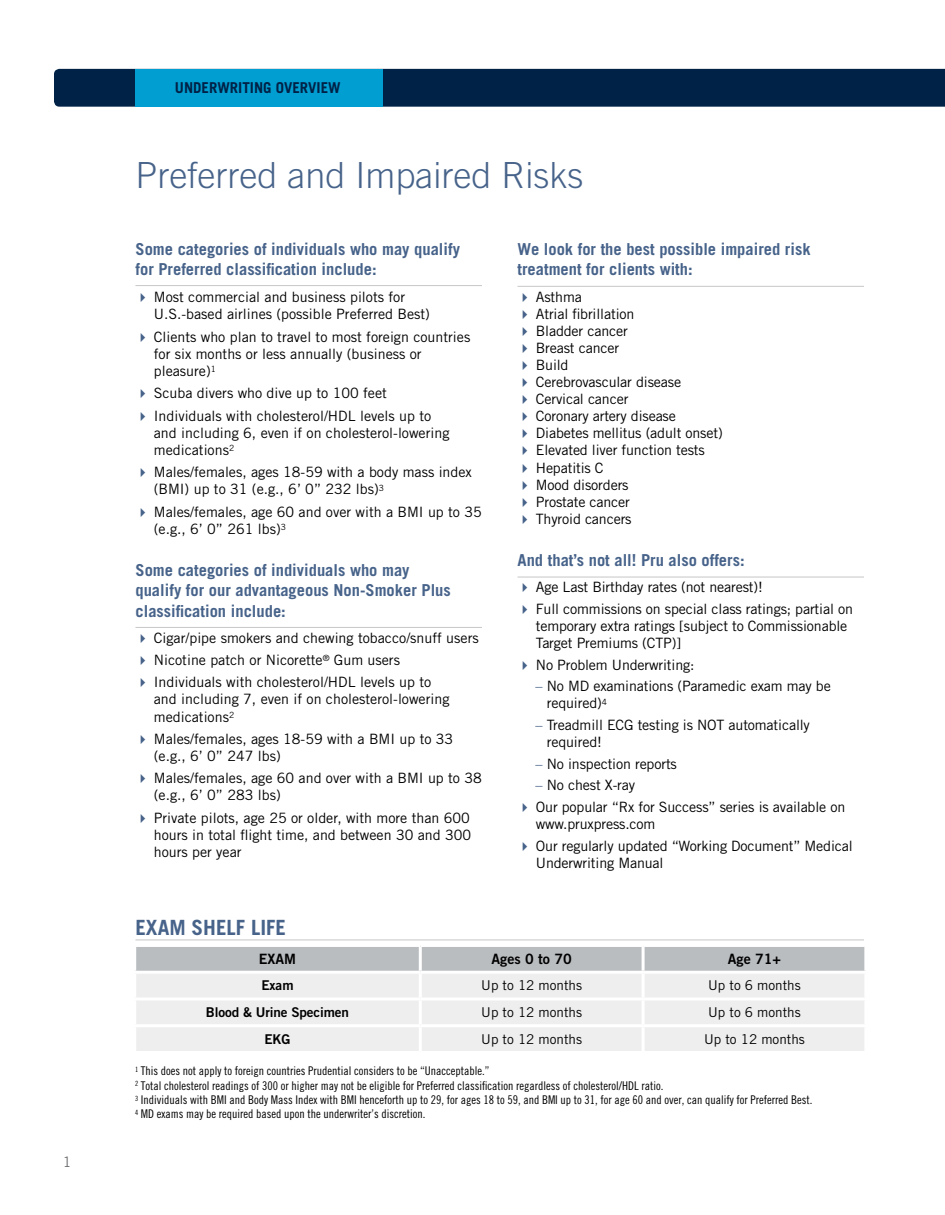
<style>
.page{position:relative;width:945px;height:1215px;background:#fff}
.page>*{position:absolute;margin:0;border:0;box-sizing:border-box;transform-origin:0 0}
.t1{font:300 36px "Trade Gothic LT Std";color:#47638a}
.Content_head{font:700 21px "Trade Gothic LT Std";color:#47638a}
.t2{font:700 16.5px/20.2px "Trade Gothic LT Std";color:#47638a}
.t3{font:700 15px "Trade Gothic LT Std";color:#002247}
.t4{font:14.25px/17.1px "Trade Gothic LT Std";color:#000}
.t5{font:14.25px "Trade Gothic LT Std Bd 2";color:#000}
.t6{font:14.25px "Trade Gothic LT Std";color:#6d6e71}
.t7{font:13.5px "Trade Gothic LT Std";color:#000}
.t8{font:13.5px "Trade Gothic LT Std Bd 2";letter-spacing:-.01em;color:#000}
.t9{font:12px "Trade Gothic LT Std Cn 18";color:#000}
.s1{color:#47638a}
</style>
<div class="page">
<div style="left:54px;top:69px;width:891px;height:38px;background:#002247"></div>
<div style="left:136px;top:69px;width:247px;height:38px;background:#009ed1"></div>
<hr style="left:135px;top:285px;width:347px;height:1px;background:#c8c6c9">
<hr style="left:135px;top:627px;width:347px;height:1px;background:#c8c6c9">
<hr style="left:518px;top:286px;width:346px;height:1px;background:#c8c6c9">
<hr style="left:518px;top:577px;width:346px;height:1px;background:#c8c6c9">
<hr style="left:135px;top:940px;width:729px;height:1px;background:#c8c6c9">
<div style="left:136px;top:947px;width:728px;height:24px;background:#b9bdc0"></div>
<div style="left:136px;top:974px;width:728px;height:77px;background:#efeeef"></div>
<hr style="left:419px;top:947px;width:3px;height:24px;background:#fff">
<hr style="left:642px;top:947px;width:3px;height:24px;background:#fff">
<hr style="left:419px;top:974px;width:3px;height:23px;background:#fff">
<hr style="left:642px;top:974px;width:3px;height:23px;background:#fff">
<hr style="left:133px;top:997px;width:287px;height:3px;background:#fff">
<hr style="left:420px;top:997px;width:223px;height:3px;background:#fff">
<hr style="left:419px;top:1000px;width:3px;height:24px;background:#fff">
<hr style="left:643px;top:997px;width:224px;height:3px;background:#fff">
<hr style="left:642px;top:1000px;width:3px;height:24px;background:#fff">
<hr style="left:133px;top:1024px;width:287px;height:3px;background:#fff">
<hr style="left:420px;top:1024px;width:223px;height:3px;background:#fff">
<hr style="left:419px;top:1027px;width:3px;height:24px;background:#fff">
<hr style="left:643px;top:1024px;width:224px;height:3px;background:#fff">
<hr style="left:642px;top:1027px;width:3px;height:24px;background:#fff">
<p class="t6" style="left:63px;top:1153px;width:10px">1</p>
<p class="t3" style="left:175px;top:79px;width:167px">UNDERWRITING OVERVIEW</p>
<h2 class="t1" style="left:135px;top:154px;width:450px">Preferred and Impaired Risks</h2>
<h3 class="t2" style="left:135px;top:239px;width:326px;line-height:19.8px">Some categories of individuals who may qualify for Preferred classification include:</h3>
<p class="t4" style="left:154px;top:289px;width:278px">Most commercial and business pilots for<br>U. S. -based airlines (possible Preferred Best)</p>
<p class="t4" style="left:154px;top:328px;width:318px">Clients who plan to travel to most foreign countries for six months or less annually (business or pleasure)<sup>1</sup></p>
<p class="t4" style="left:154px;top:385px;width:235px">Scuba divers who dive up to 100 feet</p>
<p class="t4" style="left:154px;top:407px;width:297px">Individuals with cholesterol/HDL levels up to and including 6, even if on cholesterol-lowering medications<sup>2</sup></p>
<p class="t4" style="left:154px;top:463px;width:320px">Males/females, ages 18-59 with a body mass index (BMI) up to 31 (e.g. , 6’ 0” 232 lbs)<sup>3</sup></p>
<p class="t4" style="left:154px;top:503px;width:330px">Males/females, age 60 and over with a BMI up to 35 (e.g. , 6’ 0” 261 lbs)<sup>3</sup></p>
<h3 class="t2" style="left:135px;top:560px;width:317px">Some categories of individuals who may qualify for our advantageous Non-Smoker Plus classification include:</h3>
<p class="t4" style="left:154px;top:629px;width:326px">Cigar/pipe smokers and chewing tobacco/snuff users</p>
<p class="t4" style="left:154px;top:651px;width:248px">Nicotine patch or Nicorette<sup>®</sup> Gum users</p>
<p class="t4" style="left:154px;top:674px;width:297px">Individuals with cholesterol/HDL levels up to and including 7, even if on cholesterol-lowering medications<sup>2</sup></p>
<p class="t4" style="left:154px;top:730px;width:301px">Males/females, ages 18-59 with a BMI up to 33 (e.g. , 6’ 0” 247 lbs)</p>
<p class="t4" style="left:154px;top:770px;width:330px">Males/females, age 60 and over with a BMI up to 38 (e.g. , 6’ 0” 283 lbs)</p>
<p class="t4" style="left:154px;top:809px;width:319px;text-align:justify">Private pilots, age 25 or older, with more than 600 hours in total flight time, and between 30 and 300 hours per year</p>
<h3 class="t2" style="left:518px;top:239px;width:295px">We look for the best possible impaired risk treatment for clients with:</h3>
<p class="t4" style="left:536px;top:288px;width:47px">Asthma</p>
<p class="t4" style="left:536px;top:305px;width:100px">Atrial fibrillation</p>
<p class="t4" style="left:536px;top:322px;width:93px">Bladder cancer</p>
<p class="t4" style="left:536px;top:339px;width:85px">Breast cancer</p>
<p class="t4" style="left:536px;top:356px;width:34px">Build</p>
<p class="t4" style="left:536px;top:373px;width:147px">Cerebrovascular disease</p>
<p class="t4" style="left:536px;top:390px;width:94px">Cervical cancer</p>
<p class="t4" style="left:536px;top:407px;width:142px">Coronary artery disease</p>
<p class="t4" style="left:536px;top:425px;width:188px">Diabetes mellitus (adult onset)</p>
<p class="t4" style="left:536px;top:442px;width:170px">Elevated liver function tests</p>
<p class="t4" style="left:536px;top:459px;width:69px">Hepatitis C</p>
<p class="t4" style="left:536px;top:476px;width:94px">Mood disorders</p>
<p class="t4" style="left:536px;top:493px;width:96px">Prostate cancer</p>
<p class="t4" style="left:536px;top:510px;width:97px">Thyroid cancers</p>
<h3 class="t2" style="left:518px;top:550px;width:229px">And that’s not all! Pru also offers:</h3>
<p class="t4" style="left:536px;top:578px;width:229px">Age Last Birthday rates (not nearest)!</p>
<p class="t4" style="left:536px;top:600px;width:319px">Full commissions on special class ratings; partial on temporary extra ratings [subject to Commissionable<br>Target Premiums (CTP)]</p>
<p class="t4" style="left:536px;top:656px;width:160px">No Problem Underwriting:</p>
<p class="t4" style="left:547px;top:678px;width:285px;text-indent:-11px"><span class="s1">–</span> No MD examinations (Paramedic exam may be required)<sup>4</sup></p>
<p class="t4" style="left:547px;top:716px;width:265px;text-indent:-11px"><span class="s1">–</span> Treadmill ECG testing is NOT automatically required!</p>
<p class="t4" style="left:536px;top:755px;width:143px"><span class="s1">–</span> No inspection reports</p>
<p class="t4" style="left:536px;top:777px;width:101px"><span class="s1">–</span> No chest X-ray</p>
<p class="t4" style="left:536px;top:798px;width:311px">Our popular “Rx for Success” series is available on www. pruxpress. com</p>
<p class="t4" style="left:536px;top:837px;width:318px">Our regularly updated “Working Document” Medical<br>Underwriting Manual</p>
<h2 class="Content_head" style="left:135px;top:915px;width:152px">EXAM SHELF LIFE</h2>
<p class="t5" style="left:259px;top:950px;width:39px">EXAM</p>
<p class="t5" style="left:492px;top:950px;width:82px">Ages 0 to 70</p>
<p class="t5" style="left:728px;top:950px;width:55px">Age 71+</p>
<p class="t8" style="left:261px;top:977px;width:34px">Exam</p>
<p class="t7" style="left:481px;top:978px;width:102px">Up to 12 months</p>
<p class="t7" style="left:708px;top:978px;width:94px">Up to 6 months</p>
<p class="t8" style="left:206px;top:1004px;width:145px">Blood &amp; Urine Specimen</p>
<p class="t7" style="left:481px;top:1004px;width:102px">Up to 12 months</p>
<p class="t7" style="left:708px;top:1004px;width:94px">Up to 6 months</p>
<p class="t8" style="left:264px;top:1031px;width:28px">EKG</p>
<p class="t7" style="left:481px;top:1031px;width:102px">Up to 12 months</p>
<p class="t7" style="left:704px;top:1031px;width:102px">Up to 12 months</p>
<p class="t9" style="left:135px;top:1064px;width:356px"><sup>1</sup> This does not apply to foreign countries Prudential considers to be “Unacceptable.”</p>
<p class="t9" style="left:135px;top:1078px;width:530px"><sup>2</sup> Total cholesterol readings of 300 or higher may not be eligible for Preferred classification regardless of cholesterol/HDL ratio.</p>
<p class="t9" style="left:135px;top:1093px;width:679px"><sup>3</sup> Individuals with BMI and Body Mass Index with BMI henceforth up to 29, for ages 18 to 59, and BMI up to 31, for age 60 and over, can qualify for Preferred Best.</p>
<p class="t9" style="left:135px;top:1107px;width:292px"><sup>4</sup> MD exams may be required based upon the underwriter’s discretion.</p>
</div>
